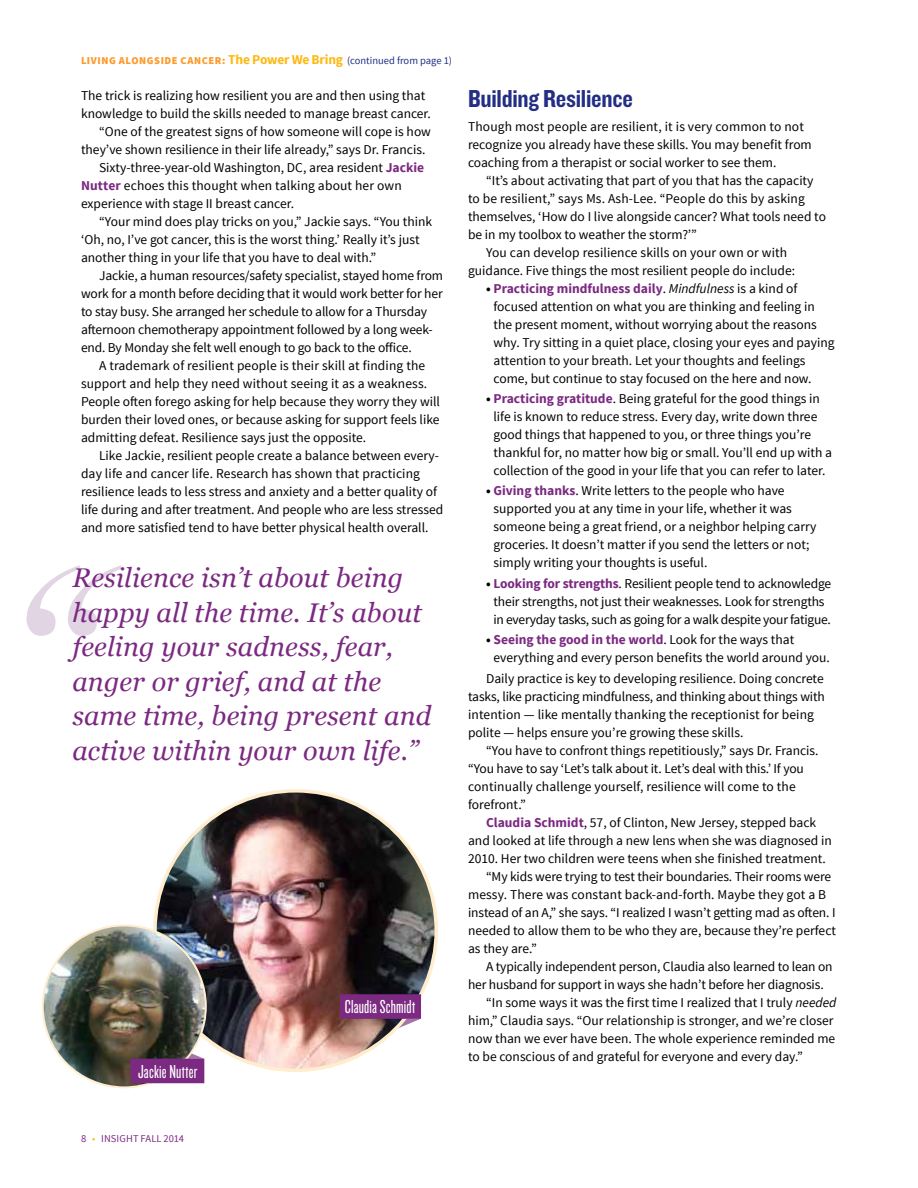
<style>
.page{position:relative;width:918px;height:1188px;background:#fff}
.page>*{position:absolute;margin:0;border:0;box-sizing:border-box;transform-origin:0 0}
.t1{font:italic 27px/34.5px "Georgia";letter-spacing:.005em;color:#7b2981}
.t2{font:25.5px "Knockout HTF50 Welterweight";letter-spacing:-.01em;color:#232e84}
.t3{font:19.5px "Knockout HTF27 Junior Bantamwt";letter-spacing:.01em;color:#fff}
.t4{font:13.5px/18px "Source Sans Pro";color:#000}
.t5{font:900 10.5px "Source Sans Pro";letter-spacing:.05em;color:#fd9a2b}
.t6{font:10.5px "Source Sans Pro";letter-spacing:.005em;color:#7b2981}
.s1{font-weight:700;font-size:13.5px;color:#fdb913}
.s2{font-weight:400;color:#232e84}
.s3{font-weight:700;color:#7b2981}
.s4{font-weight:700}
.s5{font-style:italic}
.s6{color:#fdb913}
</style>
<div class="page">
<img style="left:158px;top:791px;width:278px;height:279px">
<img style="left:43px;top:925px;width:163px;height:161px">
<svg style="left:340px;top:994px;width:81px;height:34px;background:#823f7e"></svg>
<svg style="left:131px;top:1049px;width:73px;height:34px;background:#703571"></svg>
<svg style="left:27px;top:565px;width:94px;height:71px"></svg>
<p class="t5" style="left:81px;top:54px;width:373px">LIVING ALONGSIDE CANCER: <span class="s1">The Power We Bring</span> <span class="s2">(continued from page 1)</span></p>
<p class="t4" style="left:81px;top:87px;width:346px">The trick is realizing how resilient you are and then using that</p>
<p class="t4" style="left:81px;top:105px;width:351px">knowledge to build the skills needed to manage breast cancer.</p>
<p class="t4" style="left:99px;top:123px;width:333px">“One of the greatest signs of how someone will cope is how</p>
<p class="t4" style="left:81px;top:141px;width:346px">they’ve shown resilience in their life already,” says Dr. Francis.</p>
<p class="t4" style="left:99px;top:159px;width:327px">Sixty-three-year-old Washington, DC, area resident <span class="s3">Jackie</span></p>
<p class="t4" style="left:81px;top:176px;width:322px"><span class="s3">Nutter</span> echoes this thought when talking about her own</p>
<p class="t4" style="left:81px;top:194px;width:215px">experience with stage II breast cancer.</p>
<p class="t4" style="left:99px;top:212px;width:335px">“Your mind does play tricks on you,” Jackie says. “You think</p>
<p class="t4" style="left:81px;top:230px;width:340px">‘Oh, no, I’ve got cancer, this is the worst thing.’ Really it’s just</p>
<p class="t4" style="left:81px;top:248px;width:297px">another thing in your life that you have to deal with.”</p>
<p class="t4" style="left:99px;top:266px;width:346px">Jackie, a human resources/safety specialist, stayed home from</p>
<p class="t4" style="left:81px;top:284px;width:363px">work for a month before deciding that it would work better for her</p>
<p class="t4" style="left:81px;top:302px;width:348px">to stay busy. She arranged her schedule to allow for a Thursday</p>
<p class="t4" style="left:81px;top:320px;width:353px">afternoon chemotherapy appointment followed by a long week-</p>
<p class="t4" style="left:81px;top:338px;width:332px">end. By Monday she felt well enough to go back to the office.</p>
<p class="t4" style="left:99px;top:356px;width:328px">A trademark of resilient people is their skill at finding the</p>
<p class="t4" style="left:81px;top:374px;width:348px">support and help they need without seeing it as a weakness.</p>
<p class="t4" style="left:81px;top:392px;width:360px">People often forego asking for help because they worry they will</p>
<p class="t4" style="left:81px;top:410px;width:360px">burden their loved ones, or because asking for support feels like</p>
<p class="t4" style="left:81px;top:428px;width:287px">admitting defeat. Resilience says just the opposite.</p>
<p class="t4" style="left:99px;top:446px;width:342px">Like Jackie, resilient people create a balance between every-</p>
<p class="t4" style="left:81px;top:464px;width:341px">day life and cancer life. Research has shown that practicing</p>
<p class="t4" style="left:81px;top:482px;width:358px">resilience leads to less stress and anxiety and a better quality of</p>
<p class="t4" style="left:81px;top:500px;width:364px">life during and after treatment. And people who are less stressed</p>
<p class="t4" style="left:81px;top:518px;width:349px">and more satisfied tend to have better physical health overall.</p>
<h1 class="t1" style="left:72px;top:561px;width:360px">Resilience isn’t about being happy all the time. It’s about feeling your sadness, fear, anger or grief, and at the same time, being present and active within your own life.”</h1>
<h3 class="t3" style="left:138px;top:1062px;width:61px">Jackie Nutter</h3>
<h3 class="t3" style="left:345px;top:997px;width:72px">Claudia Schmidt</h3>
<h2 class="t2" style="left:468px;top:85px;width:166px">Building Resilience</h2>
<p class="t4" style="left:468px;top:117px;width:345px">Though most people are resilient, it is very common to not recognize you already have these skills. You may benefit from coaching from a therapist or social worker to see them.</p>
<p class="t4" style="left:486px;top:171px;width:329px">“It’s about activating that part of you that has the capacity</p>
<p class="t4" style="left:468px;top:189px;width:338px">to be resilient,” says Ms. Ash-Lee. “People do this by asking</p>
<p class="t4" style="left:468px;top:207px;width:359px">themselves, ‘How do I live alongside cancer? What tools need to</p>
<p class="t4" style="left:468px;top:225px;width:231px">be in my toolbox to weather the storm?’”</p>
<p class="t4" style="left:486px;top:243px;width:303px">You can develop resilience skills on your own or with</p>
<p class="t4" style="left:468px;top:261px;width:329px">guidance. Five things the most resilient people do include:</p>
<p class="t4" style="left:494px;top:279px;width:343px;text-indent:-7px"><span class="s4">•</span> <span class="s3">Practicing mindfulness daily</span>. <span class="s5">Mindfulness</span> is a kind of focused attention on what you are thinking and feeling in the present moment, without worrying about the reasons why. Try sitting in a quiet place, closing your eyes and paying attention to your breath. Let your thoughts and feelings come, but continue to stay focused on the here and now.</p>
<p class="t4" style="left:494px;top:390px;width:340px;text-indent:-7px"><span class="s4">•</span> <span class="s3">Practicing gratitude</span>. Being grateful for the good things in life is known to reduce stress. Every day, write down three good things that happened to you, or three things you’re thankful for, no matter how big or small. You’ll end up with a collection of the good in your life that you can refer to later.</p>
<p class="t4" style="left:494px;top:482px;width:324px;text-indent:-7px"><span class="s4">•</span> <span class="s3">Giving thanks</span>. Write letters to the people who have supported you at any time in your life, whether it was someone being a great friend, or a neighbor helping carry groceries. It doesn’t matter if you send the letters or not; simply writing your thoughts is useful.</p>
<p class="t4" style="left:486px;top:575px;width:347px;text-align:center"><span class="s4">•</span> <span class="s3">Looking for strengths</span>. Resilient people tend to acknowledge their strengths, not just their weaknesses. Look for strengths<br>in everyday tasks, such as going for a walk despite your fatigue.</p>
<p class="t4" style="left:494px;top:631px;width:338px;text-indent:-7px"><span class="s4">•</span> <span class="s3">Seeing the good in the world</span>. Look for the ways that everything and every person benefits the world around you.</p>
<p class="t4" style="left:468px;top:669px;width:358px;text-indent:18px">Daily practice is key to developing resilience. Doing concrete tasks, like practicing mindfulness, and thinking about things with intention — like mentally thanking the receptionist for being polite — helps ensure you’re growing these skills.</p>
<p class="t4" style="left:468px;top:741px;width:352px;text-indent:18px">“You have to confront things repetitiously,” says Dr. Francis. “You have to say ‘Let’s talk about it. Let’s deal with this.’ If you continually challenge yourself, resilience will come to the forefront.”</p>
<p class="t4" style="left:486px;top:813px;width:332px"><span class="s3">Claudia Schmidt</span>, 57, of Clinton, New Jersey, stepped back</p>
<p class="t4" style="left:468px;top:831px;width:365px">and looked at life through a new lens when she was diagnosed in</p>
<p class="t4" style="left:468px;top:849px;width:359px">2010. Her two children were teens when she finished treatment.</p>
<p class="t4" style="left:486px;top:867px;width:347px">“My kids were trying to test their boundaries. Their rooms were</p>
<p class="t4" style="left:468px;top:885px;width:360px">messy. There was constant back-and-forth. Maybe they got a B</p>
<p class="t4" style="left:468px;top:903px;width:369px">instead of an A,” she says. “I realized I wasn’t getting mad as often. I</p>
<p class="t4" style="left:468px;top:921px;width:370px">needed to allow them to be who they are, because they’re perfect</p>
<p class="t4" style="left:468px;top:939px;width:70px">as they are.”</p>
<p class="t4" style="left:486px;top:957px;width:348px">A typically independent person, Claudia also learned to lean on</p>
<p class="t4" style="left:468px;top:975px;width:357px">her husband for support in ways she hadn’t before her diagnosis.</p>
<p class="t4" style="left:486px;top:993px;width:352px">“In some ways it was the first time I realized that I truly <span class="s5">needed</span></p>
<p class="t4" style="left:468px;top:1011px;width:367px">him,” Claudia says. “Our relationship is stronger, and we’re closer</p>
<p class="t4" style="left:468px;top:1029px;width:369px">now than we ever have been. The whole experience reminded me</p>
<p class="t4" style="left:468px;top:1047px;width:336px">to be conscious of and grateful for everyone and every day.”</p>
<p class="t6" style="left:81px;top:1132px;width:105px">8 <span class="s6">•</span> INSIGHT FALL 2014</p>
</div>
